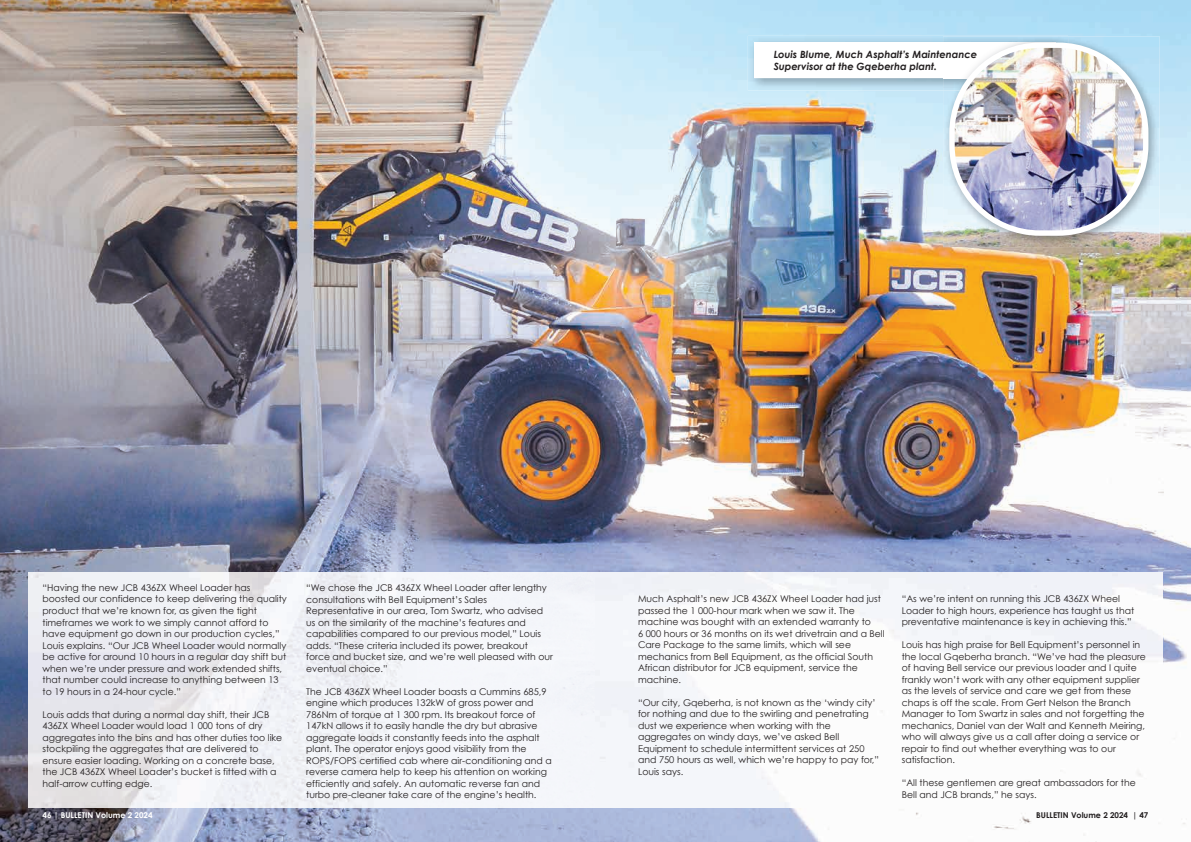
<style>
.page{position:relative;width:1191px;height:842px;background:#fff}
.page>*{position:absolute;margin:0;border:0;box-sizing:border-box;transform-origin:0 0}
.t1{font:italic 700 10px/12px "Century Gothic";color:#231f20}
.t2{font:9.3px/11.5px "Century Gothic";color:#231f20}
.t3{font:700 8px "Century Gothic";color:#fff}
.t4{font:700 8px "Century Gothic";color:#231f20}
</style>
<div class="page">
<img style="left:0;top:0;width:1191px;height:842px">
<img style="left:28px;top:573px;width:1134px;height:234px">
<img style="left:748px;top:36px;width:195px;height:55px">
<div style="left:754px;top:42px;width:301px;height:36px;background:#fff"></div>
<img style="left:943px;top:36px;width:216px;height:211px">
<img style="left:943px;top:36px;width:125px;height:55px">
<img style="left:943px;top:42px;width:112px;height:36px">
<img style="left:949px;top:43px;width:199px;height:193px">
<p class="t1" style="left:773px;top:48px;width:205px">Louis Blume, Much Asphalt’s Maintenance<br>Supervisor at the Gqeberha plant.</p>
<p class="t2" style="left:43px;top:582px;width:246px">“Having the new JCB 436ZX Wheel Loader has boosted our confidence to keep delivering the quality product that we’re known for, as given the tight timeframes we work to we simply cannot afford to have equipment go down in our production cycles,” Louis explains. “Our JCB Wheel Loader would normally be active for around 10 hours in a regular day shift but when we’re under pressure and work extended shifts, that number could increase to anything between 13 to 19 hours in a 24-hour cycle.”</p>
<p class="t2" style="left:43px;top:708px;width:241px">Louis adds that during a normal day shift, their JCB 436ZX Wheel Loader would load 1 000 tons of dry aggregates into the bins and has other duties too like stockpiling the aggregates that are delivered to ensure easier loading. Working on a concrete base, the JCB 436ZX Wheel Loader’s bucket is fitted with a half-arrow cutting edge.</p>
<p class="t3" style="left:43px;top:810px;width:111px">46 | BULLETIN Volume 2 2024</p>
<p class="t2" style="left:306px;top:582px;width:248px">“We chose the JCB 436ZX Wheel Loader after lengthy consultations with Bell Equipment’s Sales Representative in our area, Tom Swartz, who advised us on the similarity of the machine’s features and capabilities compared to our previous model,” Louis adds. “These criteria included its power, breakout force and bucket size, and we’re well pleased with our eventual choice.”</p>
<p class="t2" style="left:306px;top:685px;width:247px">The JCB 436ZX Wheel Loader boasts a Cummins 685,9 engine which produces 132kW of gross power and 786Nm of torque at 1 300 rpm. Its breakout force of 147kN allows it to easily handle the dry but abrasive aggregate loads it constantly feeds into the asphalt plant. The operator enjoys good visibility from the ROPS/FOPS certified cab where air-conditioning and a reverse camera help to keep his attention on working efficiently and safely. An automatic reverse fan and turbo pre-cleaner take care of the engine’s health.</p>
<p class="t2" style="left:638px;top:593px;width:248px">Much Asphalt’s new JCB 436ZX Wheel Loader had just passed the 1 000-hour mark when we saw it. The machine was bought with an extended warranty to<br>6 000 hours or 36 months on its wet drivetrain and a Bell Care Package to the same limits, which will see mechanics from Bell Equipment, as the official South African distributor for JCB equipment, service the machine.</p>
<p class="t2" style="left:638px;top:697px;width:242px">“Our city, Gqeberha, is not known as the ‘windy city’ for nothing and due to the swirling and penetrating dust we experience when working with the aggregates on windy days, we’ve asked Bell Equipment to schedule intermittent services at 250 and 750 hours as well, which we’re happy to pay for,” Louis says.</p>
<p class="t2" style="left:901px;top:593px;width:234px">“As we’re intent on running this JCB 436ZX Wheel<br>Loader to high hours, experience has taught us that preventative maintenance is key in achieving this.”</p>
<p class="t2" style="left:901px;top:639px;width:246px">Louis has high praise for Bell Equipment’s personnel in the local Gqeberha branch. “We’ve had the pleasure of having Bell service our previous loader and I quite frankly won’t work with any other equipment supplier as the levels of service and care we get from these chaps is off the scale. From Gert Nelson the Branch Manager to Tom Swartz in sales and not forgetting the mechanics, Daniel van der Walt and Kenneth Meiring, who will always give us a call after doing a service or repair to find out whether everything was to our satisfaction.</p>
<p class="t2" style="left:901px;top:777px;width:235px">“All these gentlemen are great ambassadors for the<br>Bell and JCB brands,” he says.</p>
<p class="t4" style="left:1036px;top:810px;width:114px">BULLETIN Volume 2 2024 | 47</p>
</div>
